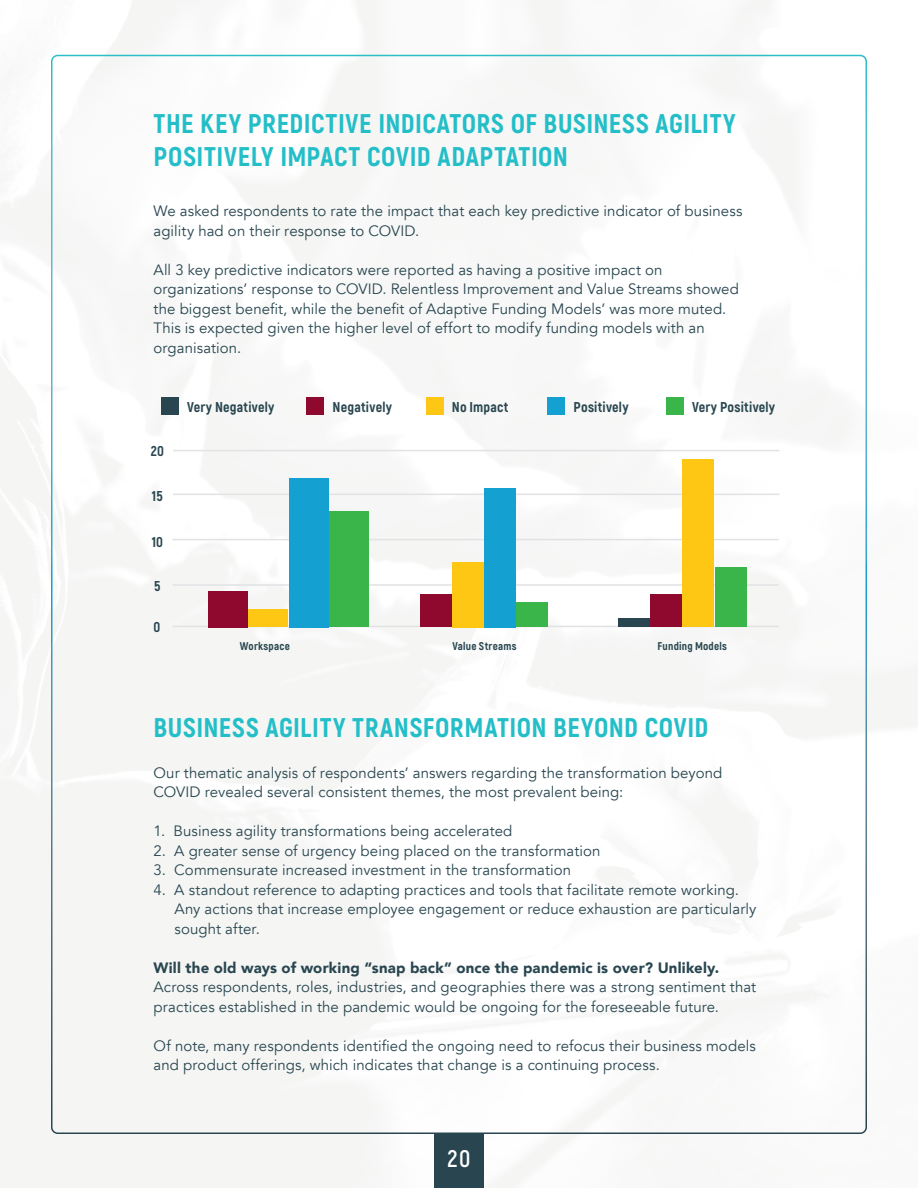
<style>
.page{position:relative;width:918px;height:1188px;background:#fff}
.page>*{position:absolute;margin:0;border:0;box-sizing:border-box;transform-origin:0 0}
.Subtitle{font:800 27px/32.4px "Akrobat";letter-spacing:.02em;color:#23bec8}
.t1{font:700 24px "Akrobat";color:#fff}
.Body_Copy{font:15px/19.5px "Avenir";letter-spacing:.005em;color:#294650}
.t2{font:800 14.25px "Akrobat";letter-spacing:.015em;color:#294650}
.t3{font:800 11.25px "Akrobat";letter-spacing:.02em;color:#294650}
.s1{font-weight:900}
</style>
<div class="page">
<img style="left:0;top:0;width:918px;height:1188px">
<div style="left:434px;top:1134px;width:50px;height:54px;background:#294650"></div>
<hr style="left:172px;top:539px;width:607px;height:1px;background:#e1e2e4">
<hr style="left:172px;top:584px;width:607px;height:2px;background:#e1e2e4">
<hr style="left:172px;top:626px;width:607px;height:1px;background:#e1e2e4">
<hr style="left:173px;top:450px;width:606px;height:1px;background:#e1e2e4">
<hr style="left:173px;top:494px;width:606px;height:1px;background:#e1e2e4">
<div style="left:329px;top:512px;width:40px;height:115px;background:#39b54a"></div>
<div style="left:289px;top:478px;width:40px;height:149px;background:#14a0d1"></div>
<div style="left:248px;top:609px;width:40px;height:18px;background:#fec713"></div>
<div style="left:208px;top:591px;width:40px;height:36px;background:#8f082e"></div>
<div style="left:161px;top:397px;width:18px;height:18px;background:#294650"></div>
<div style="left:516px;top:603px;width:32px;height:24px;background:#39b54a"></div>
<div style="left:484px;top:488px;width:32px;height:139px;background:#14a0d1"></div>
<div style="left:452px;top:562px;width:32px;height:65px;background:#fec713"></div>
<div style="left:420px;top:595px;width:32px;height:32px;background:#8f082e"></div>
<div style="left:715px;top:568px;width:32px;height:59px;background:#39b54a"></div>
<div style="left:682px;top:460px;width:32px;height:167px;background:#fec713"></div>
<div style="left:650px;top:595px;width:32px;height:32px;background:#8f082e"></div>
<div style="left:618px;top:618px;width:32px;height:9px;background:#294650"></div>
<div style="left:306px;top:397px;width:18px;height:18px;background:#8f082e"></div>
<div style="left:426px;top:397px;width:18px;height:18px;background:#fec713"></div>
<div style="left:547px;top:397px;width:18px;height:18px;background:#14a0d1"></div>
<div style="left:666px;top:397px;width:18px;height:18px;background:#39b54a"></div>
<p class="Subtitle" style="left:154px;top:107px;width:583px">THE KEY PREDICTIVE INDICATORS OF BUSINESS AGILITY<br>POSITIVELY IMPACT COVID ADAPTATION</p>
<p class="Body_Copy" style="left:154px;top:202px;width:590px">We asked respondents to rate the impact that each key predictive indicator of business agility had on their response to COVID.</p>
<p class="Body_Copy" style="left:154px;top:260px;width:587px">All 3 key predictive indicators were reported as having a positive impact on organizations’ response to COVID. Relentless Improvement and Value Streams showed the biggest benefit, while the benefit of Adaptive Funding Models’ was more muted.<br>This is expected given the higher level of effort to modify funding models with an organisation.</p>
<p class="t2" style="left:151px;top:442px;width:15px">20</p>
<p class="t2" style="left:152px;top:487px;width:12px">15</p>
<p class="t2" style="left:152px;top:533px;width:13px">10</p>
<p class="t2" style="left:154px;top:577px;width:8px">5</p>
<p class="t2" style="left:153px;top:618px;width:8px">0</p>
<p class="t2" style="left:187px;top:398px;width:89px">Very Negatively</p>
<p class="t2" style="left:333px;top:398px;width:61px">Negatively</p>
<p class="t2" style="left:452px;top:398px;width:58px">No Impact</p>
<p class="t2" style="left:574px;top:398px;width:57px">Positively</p>
<p class="t2" style="left:692px;top:398px;width:85px">Very Positively</p>
<p class="t3" style="left:240px;top:639px;width:52px">Workspace</p>
<p class="t3" style="left:452px;top:639px;width:66px">Value Streams</p>
<p class="t3" style="left:658px;top:639px;width:71px">Funding Models</p>
<p class="Subtitle" style="left:154px;top:711px;width:556px">BUSINESS AGILITY TRANSFORMATION BEYOND COVID</p>
<p class="Body_Copy" style="left:154px;top:763px;width:570px">Our thematic analysis of respondents’ answers regarding the transformation beyond<br>COVID revealed several consistent themes, the most prevalent being:</p>
<p class="Body_Copy" style="left:154px;top:822px;width:360px">1. Business agility transformations being accelerated</p>
<p class="Body_Copy" style="left:154px;top:841px;width:448px">2. A greater sense of urgency being placed on the transformation</p>
<p class="Body_Copy" style="left:154px;top:861px;width:419px">3. Commensurate increased investment in the transformation</p>
<p class="Body_Copy" style="left:154px;top:880px;width:587px">4. A standout reference to adapting practices and tools that facilitate remote working.</p>
<p class="Body_Copy" style="left:174px;top:900px;width:584px">Any actions that increase employee engagement or reduce exhaustion are particularly</p>
<p class="Body_Copy" style="left:174px;top:919px;width:87px">sought after.</p>
<p class="Body_Copy" style="left:154px;top:958px;width:604px"><span class="s1">Will the old ways of working “snap back” once the pandemic is over? Unlikely.<br></span>Across respondents, roles, industries, and geographies there was a strong sentiment that practices established in the pandemic would be ongoing for the foreseeable future.</p>
<p class="Body_Copy" style="left:154px;top:1036px;width:604px">Of note, many respondents identified the ongoing need to refocus their business models and product offerings, which indicates that change is a continuing process.</p>
<h2 class="t1" style="left:448px;top:1144px;width:24px">20</h2>
</div>
